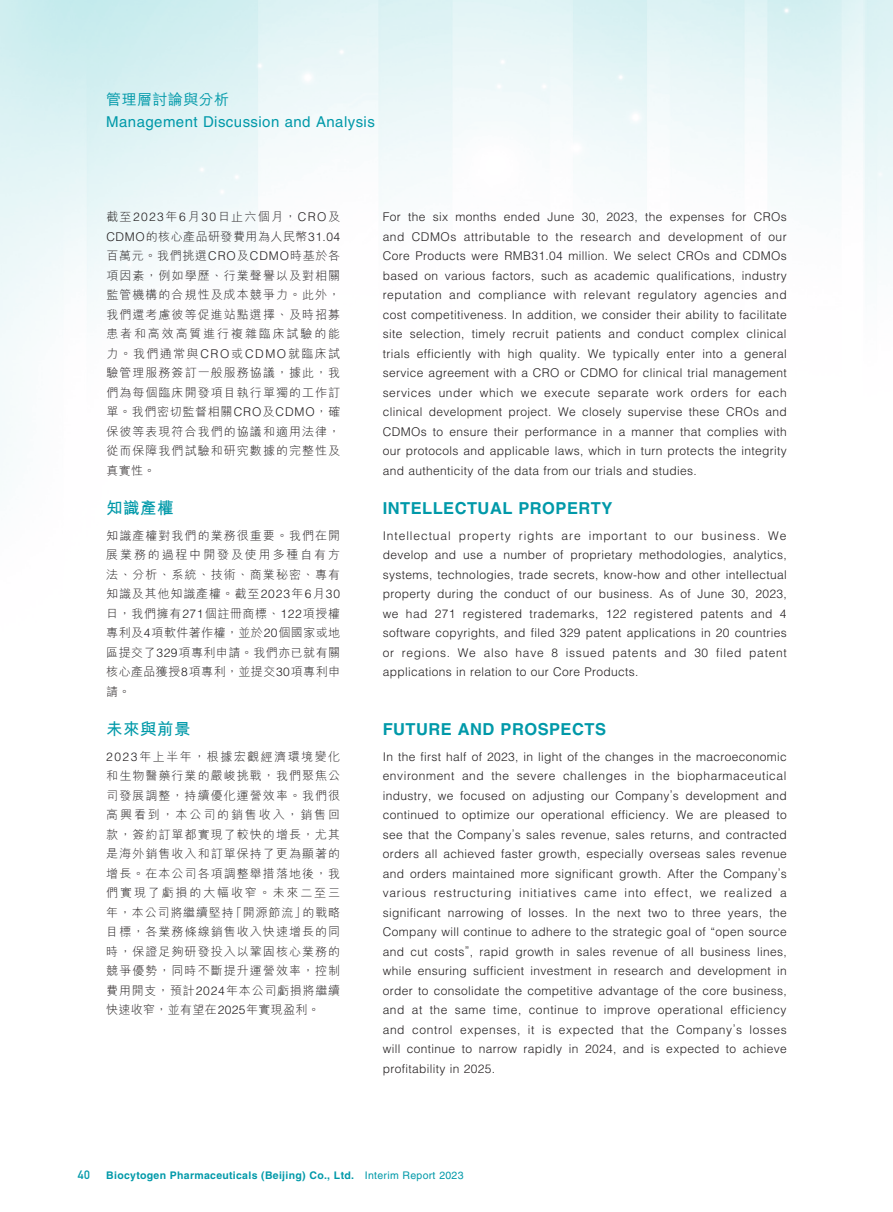
<style>
.page{position:relative;width:893px;height:1212px;background:#fff}
.page>*{position:absolute;margin:0;border:0;box-sizing:border-box;transform-origin:0 0}
.t1{font:700 16.5px "Helvetica LT Std";letter-spacing:.03em;color:#0099a9}
.t2{font:700 16.5px "M Hei HK";letter-spacing:.03em;color:#0099a9}
.t3{font:15px "Helvetica LT Std";letter-spacing:.03em;color:#0099a9}
.t4{font:500 15px "M Hei HK";letter-spacing:.03em;color:#0099a9}
.t5{font:300 12px/19.5px "Helvetica LT Std";letter-spacing:.03em;color:#231f20;text-align:justify}
.t6{font:300 12px/19.5px "M Hei HK";letter-spacing:.06em;color:#231f20;text-align:justify}
.t7{font:12px "DIN Mittelschrift Std";color:#0099a9}
.t8{font:700 10.5px "Helvetica LT Std";letter-spacing:.03em;color:#0099a9}
.s1{font-family:"Helvetica LT Std"}
.s2{font-weight:400}
</style>
<div class="page">
<p class="t4" style="left:106px;top:88px;width:124px">管理層討論與分析</p>
<p class="t3" style="left:106px;top:113px;width:270px">Management Discussion and Analysis</p>
<p class="t6" style="left:106px;top:207px;width:235px">截至<span class="s1">2023</span>年<span class="s1">6</span>月<span class="s1">30</span>日止六個月，<span class="s1">CRO</span>及<span class="s1">CDMO</span>的核心產品研發費用為人民幣<span class="s1">31.04</span>百萬元。我們挑選<span class="s1">CRO</span>及<span class="s1">CDMO</span>時基於各項因素，例如學歷、行業聲譽以及對相關監管機構的合規性及成本競爭力。此外，我們還考慮彼等促進站點選擇、及時招募患者和高效高質進行複雜臨床試驗的能力。我們通常與<span class="s1">CRO</span>或<span class="s1">CDMO</span>就臨床試驗管理服務簽訂一般服務協議，據此，我們為每個臨床開發項目執行單獨的工作訂單。我們密切監督相關<span class="s1">CRO</span>及<span class="s1">CDMO</span>，確保彼等表現符合我們的協議和適用法律，從而保障我們試驗和研究數據的完整性及真實性。</p>
<h1 class="t2" style="left:106px;top:496px;width:69px">知識產權</h1>
<p class="t6" style="left:106px;top:525px;width:235px">知識產權對我們的業務很重要。我們在開展業務的過程中開發及使用多種自有方法、分析、系統、技術、商業秘密、專有知識及其他知識產權。截至<span class="s1">2023</span>年<span class="s1">6</span>月<span class="s1">30</span>日，我們擁有<span class="s1">271</span>個註冊商標、<span class="s1">122</span>項授權專利及<span class="s1">4</span>項軟件著作權，並於<span class="s1">20</span>個國家或地區提交了<span class="s1">329</span>項專利申請。我們亦已就有關核心產品獲授<span class="s1">8</span>項專利，並提交<span class="s1">30</span>項專利申請。</p>
<h1 class="t2" style="left:106px;top:717px;width:86px">未來與前景</h1>
<p class="t6" style="left:106px;top:746px;width:235px"><span class="s1">2023</span>年上半年，根據宏觀經濟環境變化和生物醫藥行業的嚴峻挑戰，我們聚焦公司發展調整，持續優化運營效率。我們很高興看到，本公司的銷售收入，銷售回款，簽約訂單都實現了較快的增長，尤其是海外銷售收入和訂單保持了更為顯著的增長。在本公司各項調整舉措落地後，我們實現了虧損的大幅收窄。未來二至三年，本公司將繼續堅持「開源節流」的戰略目標，各業務條線銷售收入快速增長的同時，保證足夠研發投入以鞏固核心業務的競爭優勢，同時不斷提升運營效率，控制費用開支，預計<span class="s1">2024</span>年本公司虧損將繼續快速收窄，並有望在<span class="s1">2025</span>年實現盈利。</p>
<p class="t5" style="left:383px;top:207px;width:406px">For the six months ended June 30, 2023, the expenses for CROs and CDMOs attributable to the research and development of our Core Products were RMB31.04 million. We select CROs and CDMOs based on various factors, such as academic qualifications, industry reputation and compliance with relevant regulatory agencies and cost competitiveness. In addition, we consider their ability to facilitate site selection, timely recruit patients and conduct complex clinical trials efficiently with high quality. We typically enter into a general service agreement with a CRO or CDMO for clinical trial management services under which we execute separate work orders for each clinical development project. We closely supervise these CROs and CDMOs to ensure their performance in a manner that complies with our protocols and applicable laws, which in turn protects the integrity and authenticity of the data from our trials and studies.</p>
<h1 class="t1" style="left:383px;top:498px;width:231px">INTELLECTUAL PROPERTY</h1>
<p class="t5" style="left:383px;top:525px;width:406px">Intellectual property rights are important to our business. We develop and use a number of proprietary methodologies, analytics, systems, technologies, trade secrets, know-how and other intellectual property during the conduct of our business. As of June 30, 2023, we had 271 registered trademarks, 122 registered patents and 4 software copyrights, and filed 329 patent applications in 20 countries or regions. We also have 8 issued patents and 30 filed patent applications in relation to our Core Products.</p>
<h1 class="t1" style="left:383px;top:719px;width:225px">FUTURE AND PROSPECTS</h1>
<p class="t5" style="left:383px;top:746px;width:406px">In the first half of 2023, in light of the changes in the macroeconomic environment and the severe challenges in the biopharmaceutical industry, we focused on adjusting our Company’s development and continued to optimize our operational efficiency. We are pleased to see that the Company’s sales revenue, sales returns, and contracted orders all achieved faster growth, especially overseas sales revenue and orders maintained more significant growth. After the Company’s various restructuring initiatives came into effect, we realized a significant narrowing of losses. In the next two to three years, the Company will continue to adhere to the strategic goal of “open source and cut costs”, rapid growth in sales revenue of all business lines, while ensuring sufficient investment in research and development in order to consolidate the competitive advantage of the core business, and at the same time, continue to improve operational efficiency and control expenses, it is expected that the Company’s losses will continue to narrow rapidly in 2024, and is expected to achieve profitability in 2025.</p>
<p class="t7" style="left:78px;top:1167px;width:13px">40</p>
<p class="t8" style="left:106px;top:1169px;width:359px">Biocytogen Pharmaceuticals (Beijing) Co., Ltd. <span class="s2">Interim Report 2023</span></p>
</div>
